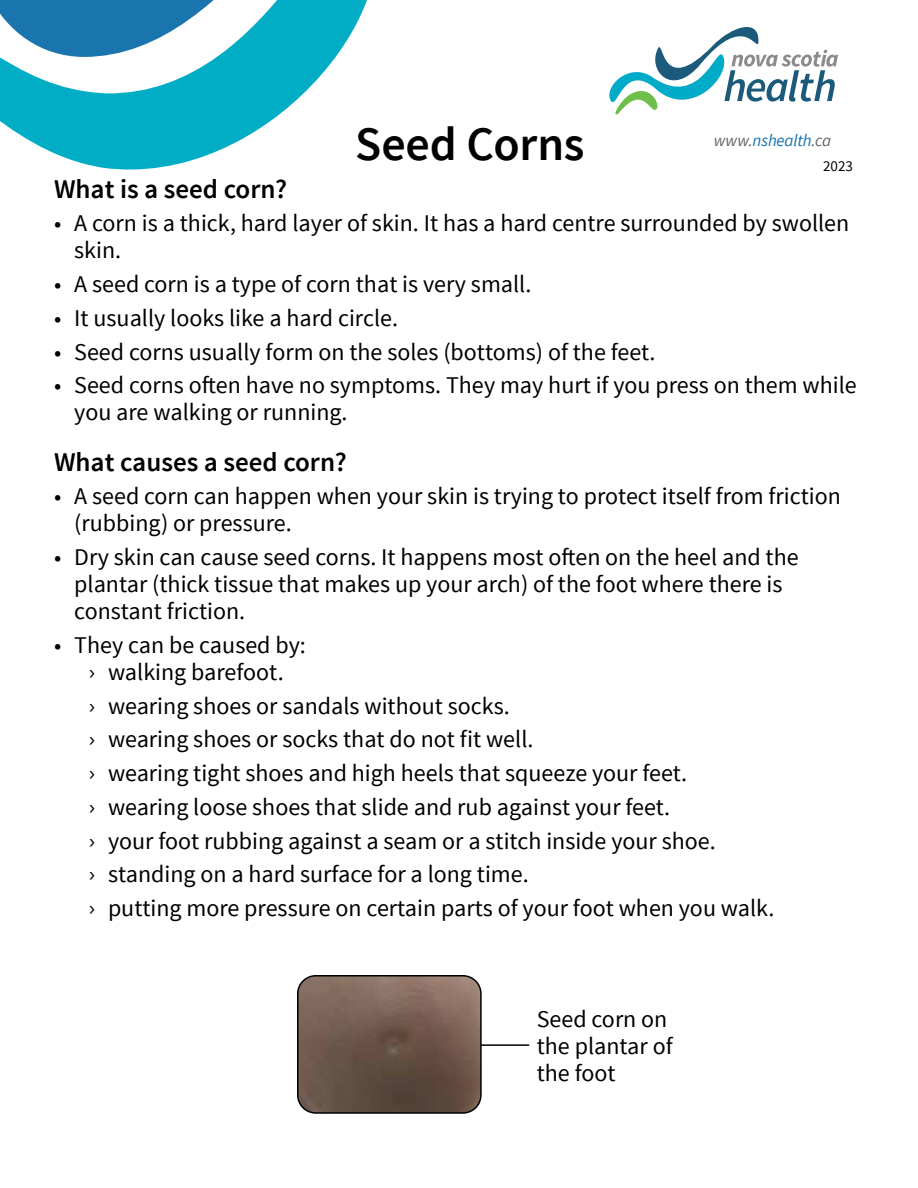
<style>
.page{position:relative;width:918px;height:1188px;background:#fff}
.page>*{position:absolute;margin:0;border:0;box-sizing:border-box;transform-origin:0 0}
.Pamphlet_Title{font:600 48px "Source Sans Pro";letter-spacing:-.005em;color:#000}
.Subheading__large{font:600 27px "Source Sans Pro";color:#000}
.t1{font:24px/27px "Source Sans Pro";color:#000}
.t2{font:italic 16.95px "Source Sans Pro";letter-spacing:-.01em;color:#1a74ad}
.page{font:15px "Source Sans Pro";color:#000}
.s1{color:#636466}
.s2{font-family:"Trade Gothic LT Std"}
</style>
<div class="page">
<svg style="left:609px;top:27px;width:229px;height:88px"></svg>
<hr style="left:408px;top:1044px;width:121px;height:2px;background:#000">
<svg style="left:0;top:0;width:367px;height:170px"></svg>
<img style="left:298px;top:976px;width:181px;height:135px">
<div style="left:297px;top:975px;width:185px;height:139px;border:2px solid #000;border-radius:18px"></div>
<p class="Pamphlet_Title" style="left:355px;top:114px;width:231px">Seed Corns</p>
<p class="t2" style="left:714px;top:130px;width:119px"><span class="s1">www.</span>nshealth<span class="s1">.ca</span></p>
<p class="page" style="left:823px;top:157px;width:31px">2023</p>
<p class="Subheading__large" style="left:54px;top:172px;width:235px">What is a seed corn?</p>
<p class="t1" style="left:74px;top:210px;width:777px;text-indent:-20px">• A corn is a thick, hard layer of skin. It has a hard centre surrounded by swollen skin.</p>
<p class="t1" style="left:54px;top:271px;width:479px">• A seed corn is a type of corn that is very small.</p>
<p class="t1" style="left:54px;top:305px;width:346px">• It usually looks like a hard circle.</p>
<p class="t1" style="left:54px;top:339px;width:603px">• Seed corns usually form on the soles (bottoms) of the feet.</p>
<p class="t1" style="left:74px;top:372px;width:784px;text-indent:-20px">• Seed corns often have no symptoms. They may hurt if you press on them while you are walking or running.</p>
<p class="Subheading__large" style="left:54px;top:445px;width:294px">What causes a seed corn?</p>
<p class="t1" style="left:74px;top:483px;width:768px;text-indent:-20px">• A seed corn can happen when your skin is trying to protect itself from friction (rubbing) or pressure.</p>
<p class="t1" style="left:74px;top:544px;width:726px;text-indent:-20px">• Dry skin can cause seed corns. It happens most often on the heel and the plantar (thick tissue that makes up your arch) of the foot where there is constant friction.</p>
<p class="t1" style="left:54px;top:632px;width:253px">• They can be caused by:</p>
<p class="t1" style="left:88px;top:659px;width:197px"><span class="s2">›</span> walking barefoot.</p>
<p class="t1" style="left:88px;top:693px;width:424px"><span class="s2">›</span> wearing shoes or sandals without socks.</p>
<p class="t1" style="left:88px;top:726px;width:447px"><span class="s2">›</span> wearing shoes or socks that do not fit well.</p>
<p class="t1" style="left:88px;top:760px;width:601px"><span class="s2">›</span> wearing tight shoes and high heels that squeeze your feet.</p>
<p class="t1" style="left:88px;top:794px;width:584px"><span class="s2">›</span> wearing loose shoes that slide and rub against your feet.</p>
<p class="t1" style="left:88px;top:828px;width:630px"><span class="s2">›</span> your foot rubbing against a seam or a stitch inside your shoe.</p>
<p class="t1" style="left:88px;top:861px;width:442px"><span class="s2">›</span> standing on a hard surface for a long time.</p>
<p class="t1" style="left:88px;top:895px;width:688px"><span class="s2">›</span> putting more pressure on certain parts of your foot when you walk.</p>
<p class="t1" style="left:537px;top:1006px;width:137px">Seed corn on the plantar of the foot</p>
</div>
